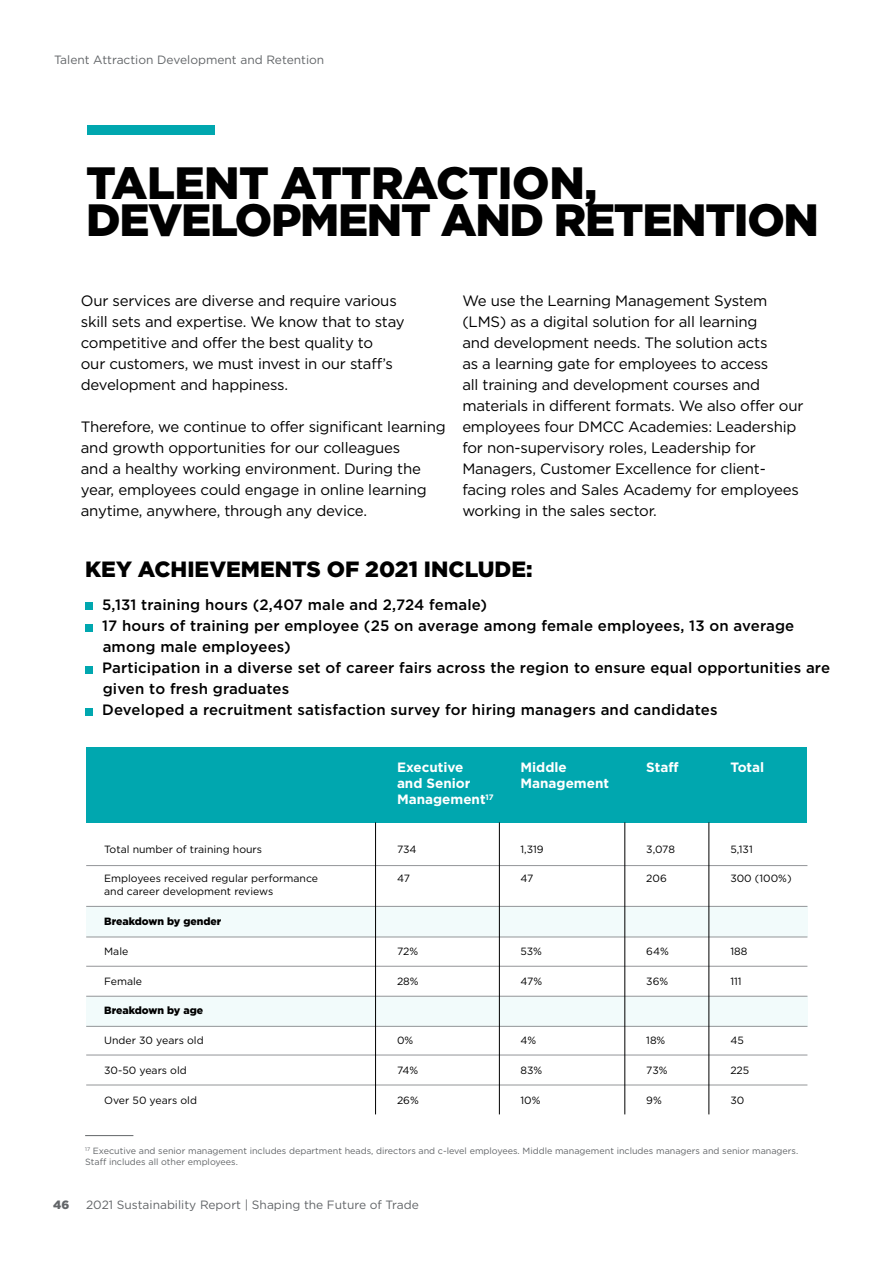
<style>
.page{position:relative;width:893px;height:1263px;background:#fff}
.page>*{position:absolute;margin:0;border:0;box-sizing:border-box;transform-origin:0 0}
.t1{font:900 45.3px/37.5px "Gotham HTF";letter-spacing:-.03em;color:#000}
.t2{font:900 22.05px "Gotham HTF";color:#000}
.t3{font:15px/21px "Gotham HTF";letter-spacing:-.015em;color:#000}
.t4{font:500 15px/21px "Gotham HTF";letter-spacing:.01em;color:#000}
.t5{font:700 13.5px/16.2px "Gotham HTF";color:#fff}
.t6{font:12px "Gotham HTF";color:#626568}
.t7{font:900 12px "Gotham HTF";color:#626568}
.t8{font:10.5px/12.6px "Gotham HTF";color:#000}
.t9{font:900 10.5px "Gotham HTF";color:#000}
.t10{font:9px/10.8px "Gotham HTF";color:#626568}
</style>
<div class="page">
<div style="left:86px;top:906px;width:721px;height:31px;background:#f2fbfb"></div>
<div style="left:86px;top:996px;width:721px;height:30px;background:#f2fbfb"></div>
<div style="left:88px;top:125px;width:127px;height:10px;background:#00a7af"></div>
<div style="left:86px;top:603px;width:7px;height:7px;background:#00a7af"></div>
<div style="left:86px;top:624px;width:7px;height:7px;background:#00a7af"></div>
<div style="left:86px;top:666px;width:7px;height:7px;background:#00a7af"></div>
<div style="left:86px;top:708px;width:7px;height:7px;background:#00a7af"></div>
<div style="left:86px;top:747px;width:721px;height:75px;background:#00a7af"></div>
<hr style="left:86px;top:865px;width:721px;height:1px;background:#939598">
<hr style="left:86px;top:906px;width:721px;height:1px;background:#939598">
<hr style="left:86px;top:937px;width:721px;height:1px;background:#939598">
<hr style="left:86px;top:966px;width:721px;height:1px;background:#939598">
<hr style="left:86px;top:996px;width:721px;height:1px;background:#939598">
<hr style="left:86px;top:1026px;width:721px;height:1px;background:#939598">
<hr style="left:86px;top:1055px;width:721px;height:1px;background:#939598">
<hr style="left:86px;top:1085px;width:721px;height:1px;background:#939598">
<hr style="left:375px;top:822px;width:1px;height:292px;background:#000">
<hr style="left:499px;top:822px;width:1px;height:292px;background:#000">
<hr style="left:625px;top:822px;width:1px;height:292px;background:#000">
<hr style="left:709px;top:822px;width:1px;height:292px;background:#000">
<hr style="left:85px;top:1135px;width:48px;height:1px;background:#626568">
<p class="t6" style="left:54px;top:53px;width:272px">Talent Attraction Development and Retention</p>
<h1 class="t1" style="left:86px;top:163px;width:734px">TALENT ATTRACTION,<br>DEVELOPMENT AND RETENTION</h1>
<p class="t3" style="left:81px;top:290px;width:325px">Our services are diverse and require various skill sets and expertise. We know that to stay competitive and offer the best quality to<br>our customers, we must invest in our staff’s development and happiness.</p>
<p class="t3" style="left:81px;top:416px;width:366px">Therefore, we continue to offer significant learning and growth opportunities for our colleagues<br>and a healthy working environment. During the year, employees could engage in online learning anytime, anywhere, through any device.</p>
<p class="t3" style="left:462px;top:290px;width:343px">We use the Learning Management System (LMS) as a digital solution for all learning<br>and development needs. The solution acts<br>as a learning gate for employees to access<br>all training and development courses and materials in different formats. We also offer our employees four DMCC Academies: Leadership for non-supervisory roles, Leadership for Managers, Customer Excellence for client&shy;facing roles and Sales Academy for employees working in the sales sector.</p>
<h2 class="t2" style="left:85px;top:556px;width:449px">KEY ACHIEVEMENTS OF 2021 INCLUDE:</h2>
<p class="t4" style="left:102px;top:594px;width:729px">5,131 training hours (2,407 male and 2,724 female)<br>17 hours of training per employee (25 on average among female employees, 13 on average among male employees)<br>Participation in a diverse set of career fairs across the region to ensure equal opportunities are given to fresh graduates<br>Developed a recruitment satisfaction survey for hiring managers and candidates</p>
<p class="t5" style="left:397px;top:759px;width:98px">Executive<br>and Senior<br>Management<sup>17</sup></p>
<p class="t5" style="left:520px;top:759px;width:48px">Middle</p>
<p class="t5" style="left:646px;top:759px;width:34px">Staff</p>
<p class="t5" style="left:520px;top:775px;width:90px">Management</p>
<p class="t5" style="left:730px;top:759px;width:35px">Total</p>
<p class="t8" style="left:104px;top:843px;width:159px">Total number of training hours</p>
<p class="t8" style="left:397px;top:843px;width:21px">734</p>
<p class="t8" style="left:520px;top:843px;width:25px">1,319</p>
<p class="t8" style="left:646px;top:843px;width:30px">3,078</p>
<p class="t8" style="left:730px;top:843px;width:24px">5,131</p>
<p class="t8" style="left:104px;top:872px;width:215px">Employees received regular performance and career development reviews</p>
<p class="t9" style="left:104px;top:915px;width:119px">Breakdown by gender</p>
<p class="t8" style="left:397px;top:872px;width:14px">47</p>
<p class="t8" style="left:520px;top:872px;width:14px">47</p>
<p class="t8" style="left:646px;top:872px;width:22px">206</p>
<p class="t8" style="left:730px;top:872px;width:63px">300 (100%)</p>
<p class="t8" style="left:104px;top:944px;width:26px">Male</p>
<p class="t8" style="left:397px;top:944px;width:23px">72%</p>
<p class="t8" style="left:520px;top:944px;width:23px">53%</p>
<p class="t8" style="left:646px;top:944px;width:24px">64%</p>
<p class="t8" style="left:730px;top:944px;width:18px">188</p>
<p class="t8" style="left:104px;top:974px;width:39px">Female</p>
<p class="t8" style="left:397px;top:974px;width:23px">28%</p>
<p class="t8" style="left:520px;top:974px;width:23px">47%</p>
<p class="t8" style="left:646px;top:974px;width:23px">36%</p>
<p class="t8" style="left:730px;top:974px;width:13px">111</p>
<p class="t9" style="left:104px;top:1005px;width:100px">Breakdown by age</p>
<p class="t8" style="left:104px;top:1034px;width:101px">Under 30 years old</p>
<p class="t8" style="left:397px;top:1034px;width:18px">0%</p>
<p class="t8" style="left:520px;top:1034px;width:17px">4%</p>
<p class="t8" style="left:646px;top:1034px;width:21px">18%</p>
<p class="t8" style="left:730px;top:1034px;width:15px">45</p>
<p class="t8" style="left:104px;top:1064px;width:84px">30-50 years old</p>
<p class="t8" style="left:104px;top:1094px;width:94px">Over 50 years old</p>
<p class="t8" style="left:397px;top:1064px;width:23px">74%</p>
<p class="t8" style="left:397px;top:1094px;width:23px">26%</p>
<p class="t8" style="left:520px;top:1064px;width:23px">83%</p>
<p class="t8" style="left:520px;top:1094px;width:22px">10%</p>
<p class="t8" style="left:646px;top:1064px;width:23px">73%</p>
<p class="t8" style="left:646px;top:1094px;width:17px">9%</p>
<p class="t8" style="left:730px;top:1064px;width:21px">225</p>
<p class="t8" style="left:730px;top:1094px;width:15px">30</p>
<p class="t10" style="left:85px;top:1145px;width:715px"><sup>17</sup> Executive and senior management includes department heads, directors and c-level employees. Middle management includes managers and senior managers.<br>Staff includes all other employees.</p>
<p class="t7" style="left:53px;top:1198px;width:18px">46</p>
<p class="t6" style="left:86px;top:1198px;width:334px">2021 Sustainability Report | Shaping the Future of Trade</p>
</div>
